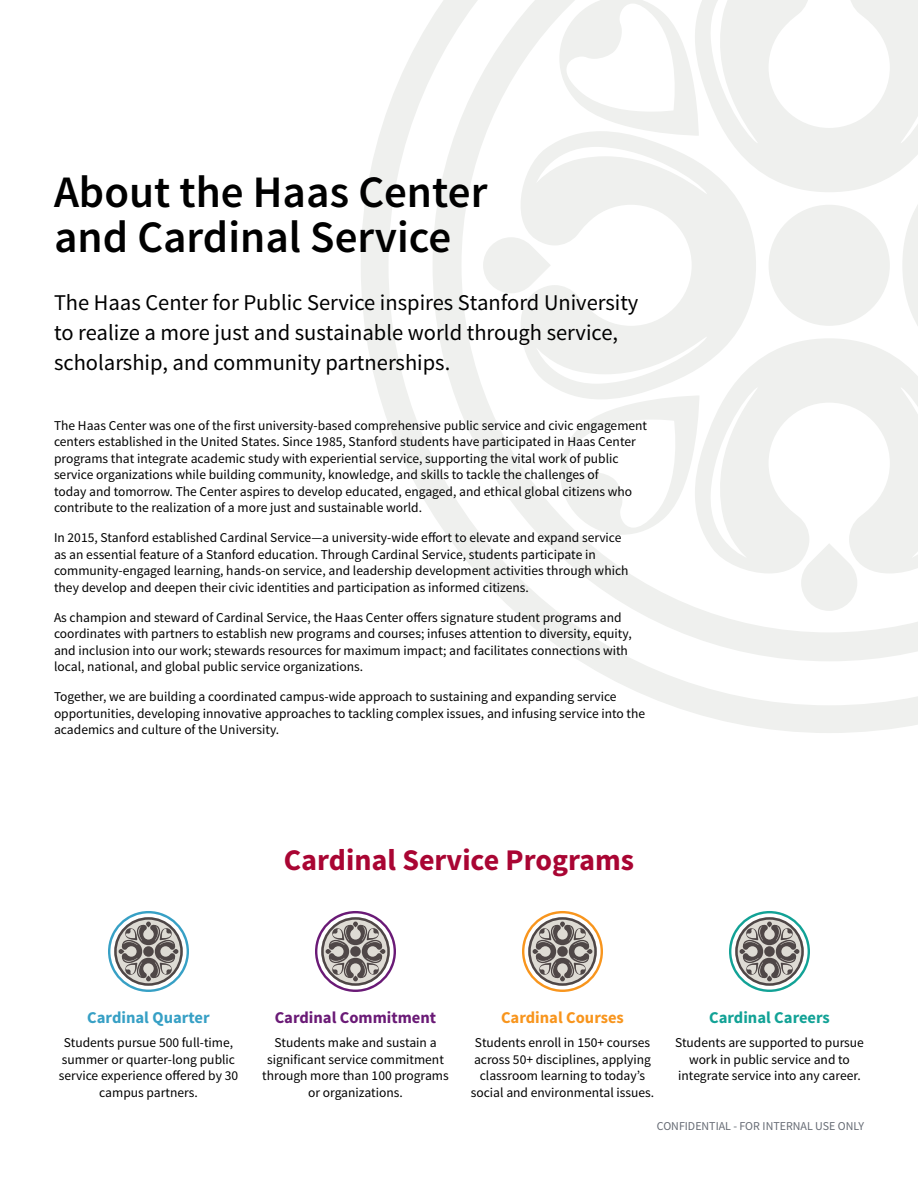
<style>
.page{position:relative;width:918px;height:1188px;background:#fff}
.page>*{position:absolute;margin:0;border:0;box-sizing:border-box;transform-origin:0 0}
.t1{font:600 45px/45px "Source Sans Pro";color:#000}
.t2{font:700 30px "Source Sans Pro";color:#a90533}
.t3{font:22.5px/30px "Source Sans Pro";color:#000}
.t4{font:700 16.5px "Source Sans Pro";color:#6a1a76}
.t5{font:700 16.5px "Source Sans Pro";color:#37a0c5}
.t6{font:700 16.5px "Source Sans Pro";color:#f8951d}
.t7{font:700 16.5px "Source Sans Pro";color:#12a296}
.t8{font:13.5px/16.5px "Source Sans Pro";color:#000}
.t9{font:12px "Source Sans Pro";color:#676c75}
</style>
<div class="page">
<svg style="left:361px;top:17px;width:557px;height:716px"></svg>
<svg style="left:433px;top:0;width:485px;height:661px"></svg>
<svg style="left:699px;top:0;width:219px;height:192px;fill:#eff0ee"></svg>
<svg style="left:483px;top:237px;width:24px;height:56px"></svg>
<svg style="left:507px;top:131px;width:249px;height:268px;fill:#eff0ee"></svg>
<svg style="left:801px;top:573px;width:56px;height:38px"></svg>
<svg style="left:689px;top:338px;width:229px;height:235px;fill:#eff0ee"></svg>
<svg style="left:902px;top:131px;width:16px;height:268px"></svg>
<svg style="left:553px;top:0;width:146px;height:136px"></svg>
<svg style="left:554px;top:395px;width:145px;height:140px"></svg>
<svg style="left:729px;top:911px;width:81px;height:81px"></svg>
<svg style="left:522px;top:911px;width:81px;height:81px"></svg>
<svg style="left:315px;top:911px;width:81px;height:81px"></svg>
<svg style="left:108px;top:911px;width:81px;height:81px"></svg>
<h1 class="t1" style="left:54px;top:170px;width:435px">About the Haas Center and Cardinal Service</h1>
<h3 class="t3" style="left:54px;top:288px;width:586px">The Haas Center for Public Service inspires Stanford University to realize a more just and sustainable world through service, scholarship, and community partnerships.</h3>
<p class="t8" style="left:54px;top:417px;width:595px">The Haas Center was one of the first university-based comprehensive public service and civic engagement centers established in the United States. Since 1985, Stanford students have participated in Haas Center programs that integrate academic study with experiential service, supporting the vital work of public service organizations while building community, knowledge, and skills to tackle the challenges of<br>today and tomorrow. The Center aspires to develop educated, engaged, and ethical global citizens who contribute to the realization of a more just and sustainable world.</p>
<p class="t8" style="left:54px;top:530px;width:576px">In 2015, Stanford established Cardinal Service—a university-wide effort to elevate and expand service as an essential feature of a Stanford education. Through Cardinal Service, students participate in community-engaged learning, hands-on service, and leadership development activities through which they develop and deepen their civic identities and participation as informed citizens.</p>
<p class="t8" style="left:54px;top:609px;width:579px">As champion and steward of Cardinal Service, the Haas Center offers signature student programs and coordinates with partners to establish new programs and courses; infuses attention to diversity, equity, and inclusion into our work; stewards resources for maximum impact; and facilitates connections with local, national, and global public service organizations.</p>
<p class="t8" style="left:54px;top:689px;width:593px">Together, we are building a coordinated campus-wide approach to sustaining and expanding service opportunities, developing innovative approaches to tackling complex issues, and infusing service into the academics and culture of the University.</p>
<h2 class="t2" style="left:284px;top:840px;width:352px">Cardinal Service Programs</h2>
<p class="t5" style="left:87px;top:1007px;width:124px">Cardinal Quarter</p>
<p class="t8" style="left:59px;top:1035px;width:181px;text-align:center">Students pursue 500 full-time, summer or quarter-long public service experience offered by 30 campus partners.</p>
<p class="t4" style="left:275px;top:1007px;width:163px">Cardinal Commitment</p>
<p class="t8" style="left:262px;top:1035px;width:188px;text-align:center">Students make and sustain a significant service commitment through more than 100 programs or organizations.</p>
<p class="t6" style="left:501px;top:1007px;width:124px">Cardinal Courses</p>
<p class="t8" style="left:471px;top:1035px;width:185px;text-align:center">Students enroll in 150+ courses across 50+ disciplines, applying classroom learning to today’s social and environmental issues.</p>
<p class="t7" style="left:709px;top:1007px;width:122px">Cardinal Careers</p>
<p class="t8" style="left:675px;top:1035px;width:190px;text-align:center">Students are supported to pursue work in public service and to integrate service into any career.</p>
<p class="t9" style="left:657px;top:1119px;width:209px">CONFIDENTIAL - FOR INTERNAL USE ONLY</p>
</div>
